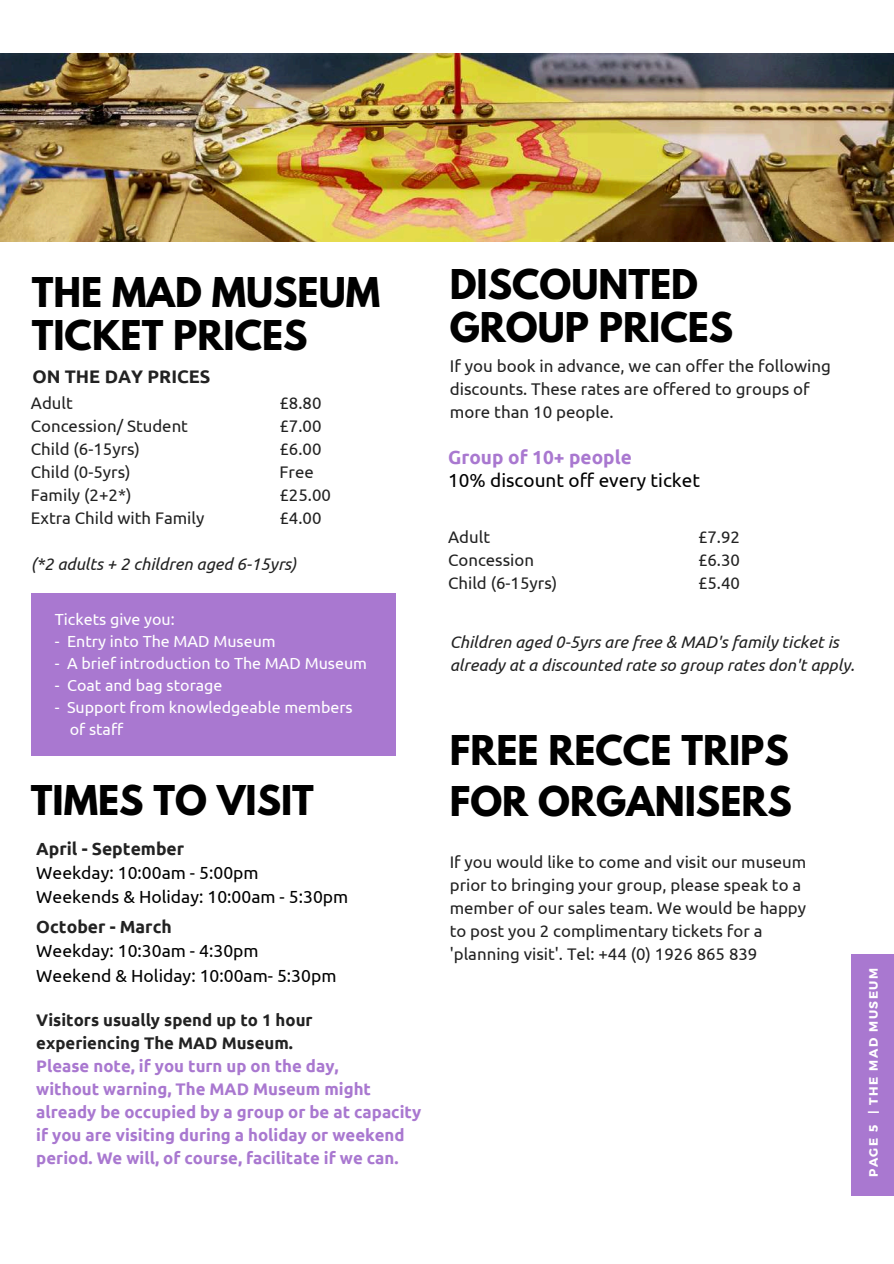
<style>
.page{position:relative;width:894px;height:1264px;background:#fff}
.page>*{position:absolute;margin:0;border:0;box-sizing:border-box;transform-origin:0 0}
.t1{font:700 36.3px/43.8px "League Spartan";color:#000}
.t2{font:18.9px "Ubuntu";color:#000}
.t3{font:700 18.9px "Ubuntu";color:#a978d0}
.t4{font:700 18.15px "Ubuntu";color:#222}
.t5{font:17.55px/24px "Ubuntu";color:#000}
.t6{font:700 17.55px "Ubuntu";color:#222}
.t7{font:16.95px/23px "Ubuntu";color:#222}
.t8{font:16.8px/23px "Ubuntu";color:#222}
.t9{font:700 16.8px/23px "Ubuntu";color:#a978d0}
.t10{font:italic 16.8px/23px "Ubuntu";color:#222}
.t11{font:700 16.8px/23px "Ubuntu";color:#222}
.t12{font:16.05px/21.9px "Ubuntu";color:#fff}
.t13{font:700 12.15px "Montserrat";letter-spacing:.13em;color:#fff}
</style>
<div class="page">
<div style="left:851px;top:954px;width:42px;height:241px;background:#a978d0"></div>
<img style="left:0;top:54px;width:893px;height:188px">
<div style="left:31px;top:593px;width:364px;height:163px;background:#a978d0"></div>
<h1 class="t1" style="left:32px;top:274px;width:350px">THE MAD MUSEUM<br>TICKET PRICES</h1>
<p class="t4" style="left:32px;top:366px;width:179px">ON THE DAY PRICES</p>
<p class="t8" style="left:31px;top:391px;width:175px">Adult<br>Concession/ Student<br>Child (6-15yrs)<br>Child (0-5yrs)<br>Family (2+2*)<br>Extra Child with Family</p>
<p class="t10" style="left:31px;top:552px;width:267px">(*2 adults + 2 children aged 6-15yrs)</p>
<p class="t8" style="left:279px;top:391px;width:53px">£8.80 £7.00 £6.00<br>Free £25.00 £4.00</p>
<p class="t12" style="left:55px;top:608px;width:121px">Tickets give you:</p>
<p class="t12" style="left:55px;top:630px;width:222px">- Entry into The MAD Museum</p>
<p class="t12" style="left:55px;top:652px;width:314px">- A brief introduction to The MAD Museum</p>
<p class="t12" style="left:55px;top:674px;width:169px">- Coat and bag storage</p>
<p class="t12" style="left:70px;top:696px;width:284px;text-indent:-15px">- Support from knowledgeable members of staff</p>
<h1 class="t1" style="left:31px;top:783px;width:284px">TIMES TO VISIT</h1>
<p class="t6" style="left:36px;top:838px;width:149px">April - September</p>
<p class="t5" style="left:36px;top:860px;width:313px">Weekday: 10:00am - 5:00pm<br>Weekends &amp; Holiday: 10:00am - 5:30pm</p>
<p class="t6" style="left:36px;top:917px;width:137px">October - March</p>
<p class="t5" style="left:36px;top:938px;width:301px">Weekday: 10:30am - 4:30pm<br>Weekend &amp; Holiday: 10:00am- 5:30pm</p>
<p class="t11" style="left:36px;top:1008px;width:278px">Visitors usually spend up to 1 hour experiencing The MAD Museum.</p>
<p class="t9" style="left:36px;top:1054px;width:386px">Please note, if you turn up on the day,<br>without warning, The MAD Museum might already be occupied by a group or be at capacity if you are visiting during a holiday or weekend period. We will, of course, facilitate if we can.</p>
<h1 class="t1" style="left:449px;top:267px;width:285px">DISCOUNTED<br>GROUP PRICES</h1>
<p class="t7" style="left:449px;top:354px;width:382px">If you book in advance, we can offer the following discounts. These rates are offered to groups of more than 10 people.</p>
<p class="t3" style="left:448px;top:447px;width:185px">Group of 10+ people</p>
<p class="t2" style="left:448px;top:470px;width:253px">10% discount off every ticket</p>
<p class="t8" style="left:448px;top:525px;width:111px">Adult<br>Concession<br>Child (6-15yrs)</p>
<p class="t8" style="left:697px;top:525px;width:43px;text-align:justify">£7.92 £6.30 £5.40</p>
<p class="t10" style="left:449px;top:630px;width:406px">Children aged 0-5yrs are free &amp; MAD's family ticket is already at a discounted rate so group rates don't apply.</p>
<h1 class="t1" style="left:449px;top:730px;width:343px;line-height:50.4px">FREE RECCE TRIPS<br>FOR ORGANISERS</h1>
<p class="t8" style="left:449px;top:850px;width:358px">If you would like to come and visit our museum prior to bringing your group, please speak to a member of our sales team. We would be happy to post you 2 complimentary tickets for a 'planning visit'. Tel: +44 (0) 1926 865 839</p>
<p class="t13" style="left:865px;top:1177px;width:211px;rotate:-90deg">PAGE 5 | THE MAD MUSEUM</p>
</div>
